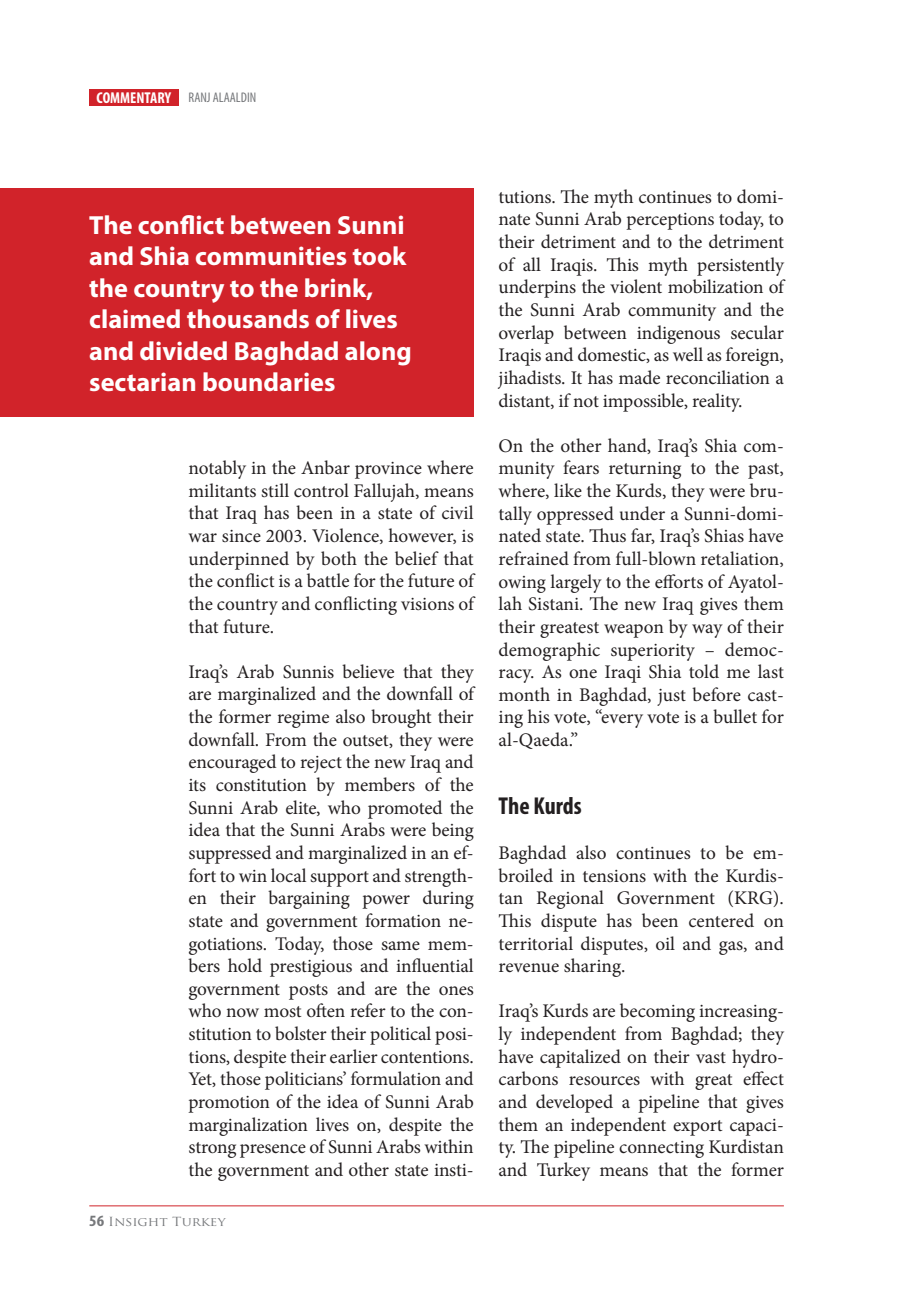
<style>
.page{position:relative;width:898px;height:1290px;background:#fff}
.page>*{position:absolute;margin:0;border:0;box-sizing:border-box;transform-origin:0 0}
.t1{font:700 26.25px/31.5px "Myriad Pro";color:#fff}
.t2{font:700 condensed 24.5px "Myriad Pro";color:#231f20}
.t3{font:19.25px/22.6px "Minion Pro";letter-spacing:-.01em;color:#231f20;text-align:justify}
.t4{font:condensed 14px "Myriad Pro";color:#76787b}
.t5{font:12.25px "Trajan Pro";color:#76787b;scale:1.11 1}
.s1{font-weight:700;font-size:15.75px;color:#fff}
.s2{font-family:"Myriad Pro";font-weight:700;font-stretch:condensed;font-size:15.75px}
</style>
<div class="page">
<div style="left:89px;top:89px;width:90px;height:17px;background:#d1232a"></div>
<hr style="left:89px;top:1205px;width:695px;height:1px;background:#d1232a">
<div style="left:0;top:189px;width:474px;height:228px;background:#d1232a"></div>
<p class="t4" style="left:97px;top:89px;width:161px"><span class="s1">COMMENTARY</span> RANJ ALAALDIN</p>
<h1 class="t1" style="left:89px;top:208px;width:324px">The conflict between Sunni and Shia communities took the country to the brink, claimed thousands of lives and divided Baghdad along sectarian boundaries</h1>
<p class="t3" style="left:189px;top:457px;width:287px">notably in the Anbar province where militants still control Fallujah, means that Iraq has been in a state of civil war since 2003. Violence, however, is underpinned by both the belief that the conflict is a battle for the future of the country and conflicting visions of that future.</p>
<p class="t3" style="left:189px;top:660px;width:287px">Iraq’s Arab Sunnis believe that they are marginalized and the downfall of the former regime also brought their downfall. From the outset, they were encouraged to reject the new Iraq and its constitution by members of the Sunni Arab elite, who promoted the idea that the Sunni Arabs were being suppressed and marginalized in an ef&shy;fort to win local support and strength&shy;en their bargaining power during state and government formation ne&shy;gotiations. Today, those same mem&shy;bers hold prestigious and influential government posts and are the ones who now most often refer to the con&shy;stitution to bolster their political posi&shy;tions, despite their earlier contentions.<br>Yet, those politicians’ formulation and promotion of the idea of Sunni Arab marginalization lives on, despite the strong presence of Sunni Arabs within the government and other state insti-</p>
<p class="t5" style="left:89px;top:1213px;width:124px"><span class="s2">56</span> Insight Turkey</p>
<p class="t3" style="left:499px;top:185px;width:287px">tutions. The myth continues to domi&shy;nate Sunni Arab perceptions today, to their detriment and to the detriment of all Iraqis. This myth persistently underpins the violent mobilization of the Sunni Arab community and the overlap between indigenous secular Iraqis and domestic, as well as foreign, jihadists. It has made reconciliation a distant, if not impossible, reality.</p>
<p class="t3" style="left:499px;top:434px;width:287px">On the other hand, Iraq’s Shia com&shy;munity fears returning to the past, where, like the Kurds, they were bru&shy;tally oppressed under a Sunni-domi&shy;nated state. Thus far, Iraq’s Shias have refrained from full-blown retaliation, owing largely to the efforts of Ayatol&shy;lah Sistani. The new Iraq gives them their greatest weapon by way of their demographic superiority – democ&shy;racy. As one Iraqi Shia told me last month in Baghdad, just before cast&shy;ing his vote, “every vote is a bullet for al-Qaeda.”</p>
<p class="t2" style="left:499px;top:790px;width:85px">The Kurds</p>
<p class="t3" style="left:499px;top:841px;width:287px">Baghdad also continues to be em&shy;broiled in tensions with the Kurdis&shy;tan Regional Government (KRG).<br>This dispute has been centered on territorial disputes, oil and gas, and revenue sharing.</p>
<p class="t3" style="left:499px;top:1000px;width:287px">Iraq’s Kurds are becoming increasing&shy;ly independent from Baghdad; they have capitalized on their vast hydro&shy;carbons resources with great effect and developed a pipeline that gives them an independent export capaci&shy;ty. The pipeline connecting Kurdistan and Turkey means that the former</p>
</div>
